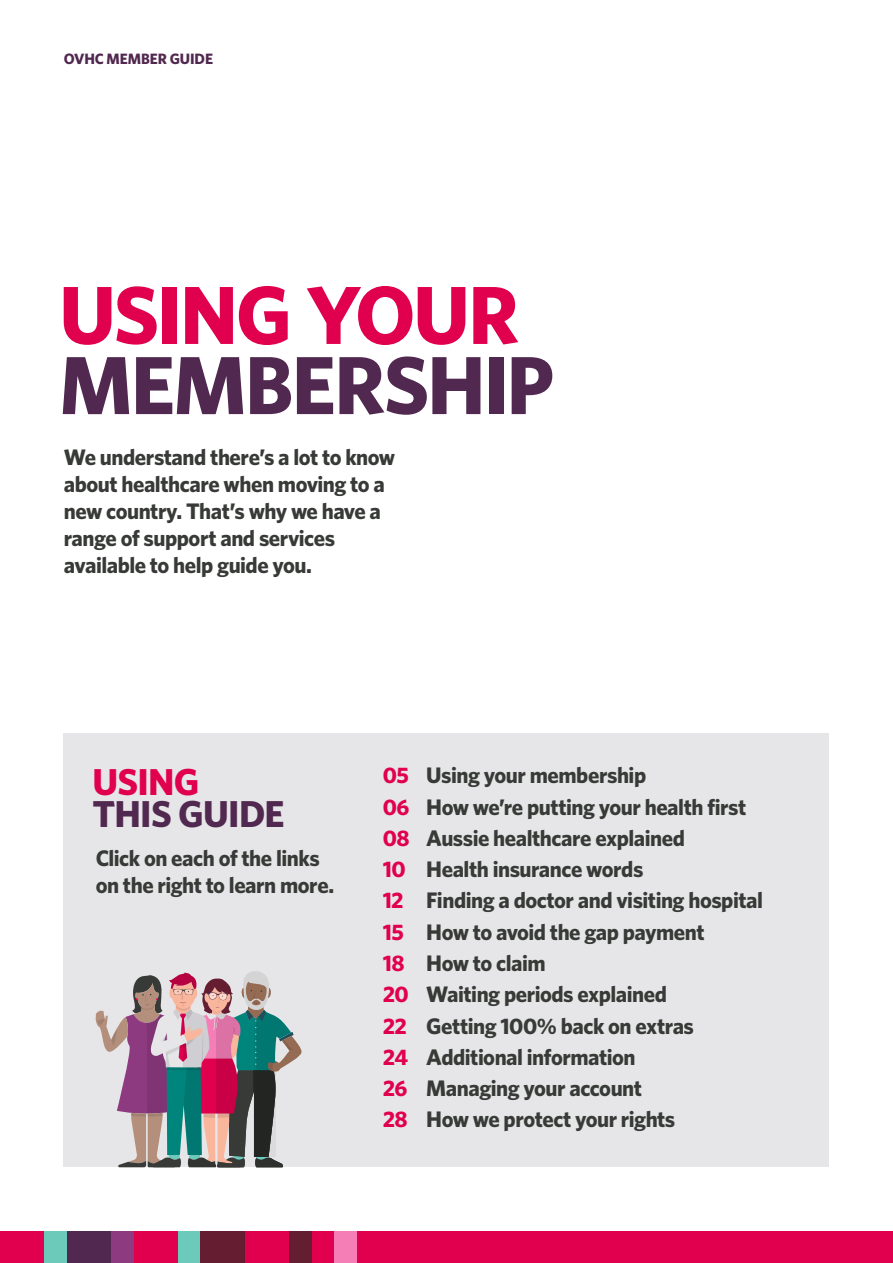
<style>
.page{position:relative;width:893px;height:1263px;background:#fff}
.page>*{position:absolute;margin:0;border:0;box-sizing:border-box;transform-origin:0 0}
.t1{font:700 82.5px/70.2px "Whitney";letter-spacing:-.025em;color:#51284f}
.t2{font:700 37.5px/31.8px "Whitney";letter-spacing:-.02em;color:#51284f}
.Intro_Body_Copy_15pt{font:700 22.5px/27px "Whitney";letter-spacing:-.02em;color:#373a36}
.Subheading_LV1_13pt{font:700 15px "Whitney";letter-spacing:-.005em;color:#51284f}
.s1{color:#e0004d}
</style>
<div class="page">
<div style="left:64px;top:733px;width:765px;height:434px;background:#e6e6e8"></div>
<div style="left:0;top:1231px;width:893px;height:32px;background:#e0004d"></div>
<div style="left:45px;top:1231px;width:22px;height:32px;background:#6ccaba"></div>
<div style="left:67px;top:1231px;width:44px;height:32px;background:#51284f"></div>
<div style="left:111px;top:1231px;width:23px;height:32px;background:#8e3a80"></div>
<div style="left:178px;top:1231px;width:22px;height:32px;background:#6ccaba"></div>
<div style="left:200px;top:1231px;width:45px;height:32px;background:#651d32"></div>
<div style="left:290px;top:1231px;width:22px;height:32px;background:#651d32"></div>
<div style="left:334px;top:1231px;width:22px;height:32px;background:#f57eb6"></div>
<svg style="left:96px;top:971px;width:206px;height:196px"></svg>
<p class="Subheading_LV1_13pt" style="left:64px;top:48px;width:151px">OVHC MEMBER GUIDE</p>
<p class="t1" style="left:59px;top:278px;width:496px"><span class="s1">USING YOUR<br></span>MEMBERSHIP</p>
<p class="Intro_Body_Copy_15pt" style="left:64px;top:443px;width:333px">We understand there’s a lot to know about healthcare when moving to a new country. That’s why we have a range of support and services available to help guide you.</p>
<p class="t2" style="left:92px;top:766px;width:194px"><span class="s1">USING<br></span>THIS GUIDE</p>
<p class="Intro_Body_Copy_15pt" style="left:96px;top:844px;width:240px">Click on each of the links on the right to learn more.</p>
<p class="Intro_Body_Copy_15pt" style="left:383px;top:761px;width:265px"><span class="s1">05</span> Using your membership</p>
<p class="Intro_Body_Copy_15pt" style="left:383px;top:793px;width:365px"><span class="s1">06</span> How we’re putting your health first</p>
<p class="Intro_Body_Copy_15pt" style="left:383px;top:824px;width:304px"><span class="s1">08</span> Aussie healthcare explained</p>
<p class="Intro_Body_Copy_15pt" style="left:383px;top:855px;width:262px"><span class="s1">10</span> Health insurance words</p>
<p class="Intro_Body_Copy_15pt" style="left:383px;top:886px;width:382px"><span class="s1">12</span> Finding a doctor and visiting hospital</p>
<p class="Intro_Body_Copy_15pt" style="left:383px;top:918px;width:323px"><span class="s1">15</span> How to avoid the gap payment</p>
<p class="Intro_Body_Copy_15pt" style="left:383px;top:949px;width:164px"><span class="s1">18</span> How to claim</p>
<p class="Intro_Body_Copy_15pt" style="left:383px;top:980px;width:286px"><span class="s1">20</span> Waiting periods explained</p>
<p class="Intro_Body_Copy_15pt" style="left:383px;top:1012px;width:313px"><span class="s1">22</span> Getting 100% back on extras</p>
<p class="Intro_Body_Copy_15pt" style="left:383px;top:1043px;width:254px"><span class="s1">24</span> Additional information</p>
<p class="Intro_Body_Copy_15pt" style="left:383px;top:1074px;width:261px"><span class="s1">26</span> Managing your account</p>
<p class="Intro_Body_Copy_15pt" style="left:383px;top:1105px;width:294px"><span class="s1">28</span> How we protect your rights</p>
</div>
